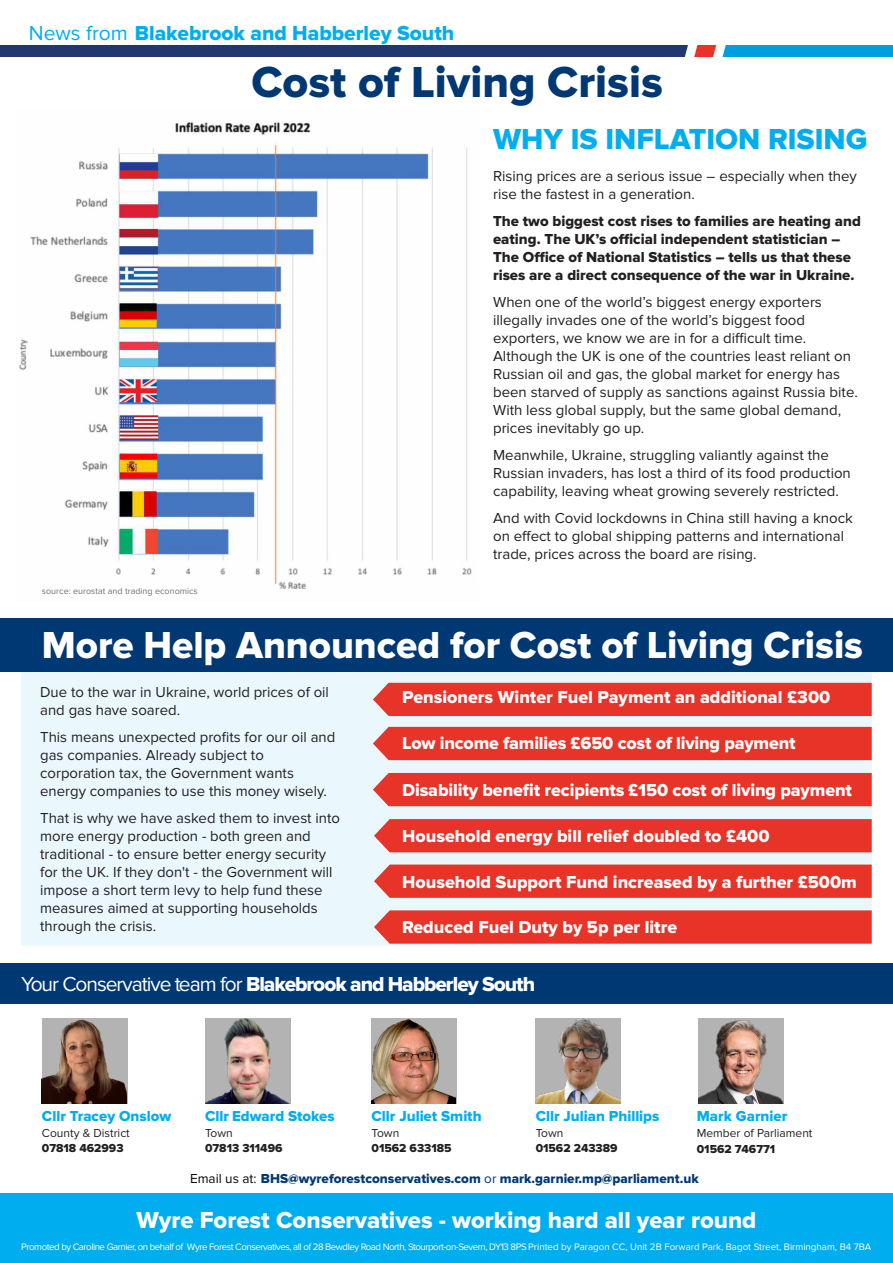
<style>
.page{position:relative;width:893px;height:1263px;background:#fff}
.page>*{position:absolute;margin:0;border:0;box-sizing:border-box;transform-origin:0 0}
.t1{font:45px "Proxima Nova Extrabld";color:#003874}
.t2{font:39px "Proxima Nova Extrabld";color:#fff}
.t3{font:30px "Proxima Nova Extrabld";color:#00aeef}
.t4{font:24px "Proxima Nova Extrabld";color:#fff}
.t5{font:21px "Proxima Nova Extrabld";letter-spacing:-.05em;color:#fff}
.t6{font:21px "Proxima Nova Extrabld";color:#00aeef}
.t7{font:18px "Proxima Nova Extrabld";color:#fff}
.t8{font:15px/18px "Proxima Nova";color:#231f20}
.t9{font:15px/18px "Proxima Nova Extrabld";color:#231f20}
.t10{font:15px "Proxima Nova Extrabld";color:#00aeef}
.t11{font:13.5px "Proxima Nova Extrabld";color:#003874}
.t12{font:12px "Proxima Nova Extrabld";color:#231f20}
.t13{font:12px "Proxima Nova";color:#231f20}
.t14{font:9.75px "Proxima Nova";letter-spacing:-.05em;color:#fff}
.t15{font:9px "Proxima Nova";color:#737373}
.s1{font-family:"Proxima Nova"}
.s2{font-family:"Proxima Nova";color:#070504}
</style>
<div class="page">
<div style="left:0;top:963px;width:893px;height:41px;background:#003874"></div>
<div style="left:0;top:1193px;width:893px;height:70px;background:#00aeef"></div>
<img style="left:434px;top:45px;width:459px;height:12px">
<div style="left:0;top:45px;width:434px;height:12px;background:#20386e"></div>
<div style="left:372px;top:1019px;width:85px;height:85px;background:#b3b3b3"></div>
<img style="left:205px;top:1019px;width:85px;height:85px">
<img style="left:536px;top:1019px;width:85px;height:85px">
<img style="left:42px;top:1019px;width:85px;height:85px">
<img style="left:372px;top:1019px;width:83px;height:85px">
<img style="left:698px;top:1019px;width:85px;height:85px">
<div style="left:21px;top:663px;width:851px;height:282px;background:#eaf8fd"></div>
<div style="left:373px;top:727px;width:499px;height:33px;background:#e83329"></div>
<div style="left:373px;top:773px;width:499px;height:33px;background:#e83329"></div>
<div style="left:373px;top:683px;width:499px;height:33px;background:#e83329"></div>
<svg style="left:374px;top:864px;width:498px;height:34px;background:#e83a30"></svg>
<svg style="left:374px;top:910px;width:498px;height:34px;background:#e83a30"></svg>
<div style="left:374px;top:819px;width:498px;height:33px;background:#e83329"></div>
<div style="left:0;top:618px;width:893px;height:54px;background:#003874"></div>
<img style="left:19px;top:122px;width:453px;height:467px">
<h3 class="t6" style="left:29px;top:24px;width:427px"><span class="s1">News from</span> Blakebrook and Habberley South</h3>
<h1 class="t1" style="left:251px;top:62px;width:413px">Cost of Living Crisis</h1>
<p class="t15" style="left:42px;top:587px;width:157px">source: eurostat and trading economics</p>
<h3 class="t3" style="left:493px;top:125px;width:376px">WHY IS INFLATION RISING</h3>
<p class="t8" style="left:493px;top:167px;width:365px">Rising prices are a serious issue – especially when they rise the fastest in a generation.</p>
<p class="t9" style="left:493px;top:212px;width:369px">The two biggest cost rises to families are heating and eating. The UK’s official independent statistician – The Office of National Statistics – tells us that these rises are a direct consequence of the war in Ukraine.</p>
<p class="t8" style="left:493px;top:293px;width:366px">When one of the world’s biggest energy exporters illegally invades one of the world’s biggest food exporters, we know we are in for a difficult time.<br>Although the UK is one of the countries least reliant on Russian oil and gas, the global market for energy has been starved of supply as sanctions against Russia bite.<br>With less global supply, but the same global demand, prices inevitably go up.</p>
<p class="t8" style="left:493px;top:446px;width:359px">Meanwhile, Ukraine, struggling valiantly against the<br>Russian invaders, has lost a third of its food production capability, leaving wheat growing severely restricted.</p>
<p class="t8" style="left:493px;top:509px;width:361px">And with Covid lockdowns in China still having a knock on effect to global shipping patterns and international trade, prices across the board are rising.</p>
<h2 class="t2" style="left:42px;top:627px;width:823px">More Help Announced for Cost of Living Crisis</h2>
<p class="t8" style="left:40px;top:683px;width:290px">Due to the war in Ukraine, world prices of oil and gas have soared.</p>
<p class="t8" style="left:40px;top:728px;width:297px">This means unexpected profits for our oil and gas companies. Already subject to corporation tax, the Government wants energy companies to use this money wisely.</p>
<p class="t8" style="left:40px;top:809px;width:301px">That is why we have asked them to invest into more energy production - both green and traditional - to ensure better energy security for the UK. If they don't - the Government will impose a short term levy to help fund these measures aimed at supporting households through the crisis.</p>
<p class="t7" style="left:402px;top:689px;width:430px">Pensioners Winter Fuel Payment an additional £300</p>
<p class="t7" style="left:402px;top:735px;width:395px">Low income families £650 cost of living payment</p>
<p class="t7" style="left:402px;top:781px;width:451px">Disability benefit recipients £150 cost of living payment</p>
<p class="t7" style="left:402px;top:827px;width:369px">Household energy bill relief doubled to £400</p>
<p class="t7" style="left:402px;top:873px;width:456px">Household Support Fund increased by a further £500m</p>
<p class="t7" style="left:402px;top:919px;width:276px">Reduced Fuel Duty by 5p per litre</p>
<h3 class="t5" style="left:21px;top:974px;width:515px"><span class="s1">Your Conservative team for</span> Blakebrook and Habberley South</h3>
<p class="t10" style="left:42px;top:1109px;width:131px">Cllr Tracey Onslow</p>
<p class="t13" style="left:42px;top:1127px;width:89px">County &amp; District</p>
<p class="t12" style="left:42px;top:1143px;width:83px">07818 462993</p>
<p class="t10" style="left:372px;top:1109px;width:112px">Cllr Juliet Smith</p>
<p class="t13" style="left:372px;top:1127px;width:29px">Town</p>
<p class="t12" style="left:372px;top:1143px;width:82px">01562 633185</p>
<p class="t10" style="left:536px;top:1109px;width:125px">Cllr Julian Phillips</p>
<p class="t13" style="left:536px;top:1127px;width:29px">Town</p>
<p class="t12" style="left:536px;top:1143px;width:83px">01562 243389</p>
<p class="t10" style="left:697px;top:1109px;width:92px">Mark Garnier</p>
<p class="t13" style="left:697px;top:1127px;width:117px">Member of Parliament</p>
<p class="t12" style="left:697px;top:1143px;width:80px">01562 746771</p>
<p class="t11" style="left:190px;top:1172px;width:510px"><span class="s2">Email us at:</span> BHS@wyreforestconservatives.com <span class="s1">or</span> mark.garnier.mp@parliament.uk</p>
<p class="t10" style="left:205px;top:1109px;width:131px">Cllr Edward Stokes</p>
<p class="t13" style="left:205px;top:1127px;width:29px">Town</p>
<p class="t12" style="left:205px;top:1143px;width:79px">07813 311496</p>
<h3 class="t4" style="left:137px;top:1209px;width:621px">Wyre Forest Conservatives - working hard all year round</h3>
<p class="t14" style="left:21px;top:1242px;width:852px">Promoted by Caroline Garnier, on behalf of Wyre Forest Conservatives, all of 28 Bewdley Road North, Stourport-on-Severn, DY13 8PS Printed by Paragon CC, Unit 2B Forward Park, Bagot Street, Birmingham, B4 7BA</p>
</div>
